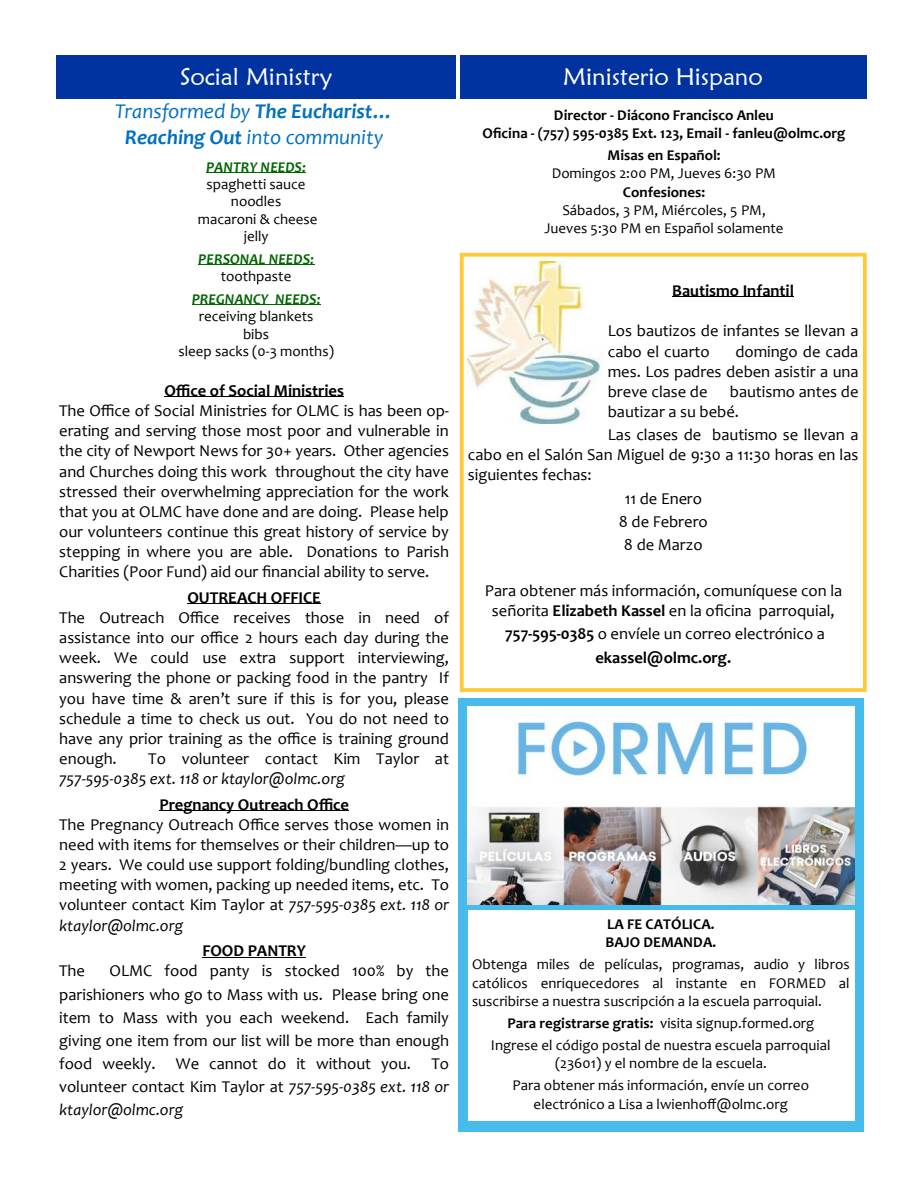
<style>
.page{position:relative;width:918px;height:1188px;background:#fff}
.page>*{position:absolute;margin:0;border:0;box-sizing:border-box;transform-origin:0 0}
.t1{font:24px "Maiandra GD";color:#fff}
.t2{font:italic 21.15px "Candara";color:#0070c0}
.t3{font:italic 21px "Candara";color:#0070c0}
.t4{font:16.65px "Candara";letter-spacing:-.005em;color:#000}
.t5{font:16.5px/20.1px "Candara";color:#000;text-align:justify}
.t6{font:italic 16.5px/20px "Candara";color:#000}
.t7{font:700 16.5px "Candara";color:#000}
.t8{font:15px/18.3px "Candara";color:#000;text-align:justify}
.t9{font:700 15px "Candara";color:#000}
.t10{font:italic 700 15px "Candara";color:#060}
.s1{font-weight:700}
.s2{font-style:normal}
.s3{font-style:italic}
</style>
<div class="page">
<div style="left:56px;top:55px;width:400px;height:43px;background:#0033a0"></div>
<hr style="left:206px;top:172px;width:100px;height:1px;background:#060">
<hr style="left:198px;top:265px;width:116px;height:1px;background:#060">
<hr style="left:192px;top:305px;width:129px;height:1px;background:#060">
<div style="left:460px;top:55px;width:406px;height:43px;background:#0033a0"></div>
<div style="left:460px;top:253px;width:407px;height:439px;border:4px solid #fec936"></div>
<hr style="left:672px;top:297px;width:122px;height:1px;background:#000">
<img style="left:467px;top:261px;width:137px;height:162px">
<div style="left:458px;top:698px;width:406px;height:434px;background:#47bbeb"></div>
<img style="left:468px;top:707px;width:386px;height:197px">
<div style="left:468px;top:911px;width:386px;height:210px;background:#fff"></div>
<hr style="left:164px;top:397px;width:180px;height:1px;background:#000">
<hr style="left:187px;top:604px;width:134px;height:1px;background:#000">
<hr style="left:159px;top:811px;width:190px;height:1px;background:#000">
<hr style="left:202px;top:957px;width:104px;height:1px;background:#000">
<p class="t1" style="left:180px;top:62px;width:154px">Social Ministry</p>
<p class="t2" style="left:115px;top:103px;width:280px">Transformed by <span class="s1">The Eucharist…</span></p>
<p class="t3" style="left:125px;top:129px;width:260px"><span class="s1">Reaching Out</span> into community</p>
<p class="t10" style="left:206px;top:161px;width:101px">PANTRY NEEDS:</p>
<p class="t8" style="left:206px;top:177px;width:101px">spaghetti sauce</p>
<p class="t8" style="left:231px;top:194px;width:52px">noodles</p>
<p class="t8" style="left:198px;top:211px;width:121px">macaroni &amp; cheese</p>
<p class="t8" style="left:244px;top:229px;width:26px">jelly</p>
<p class="t10" style="left:198px;top:253px;width:117px">PERSONAL NEEDS:</p>
<p class="t8" style="left:221px;top:269px;width:72px">toothpaste</p>
<p class="t10" style="left:192px;top:293px;width:130px">PREGNANCY NEEDS:</p>
<p class="t8" style="left:199px;top:309px;width:116px">receiving blankets</p>
<p class="t8" style="left:243px;top:326px;width:28px">bibs</p>
<p class="t8" style="left:178px;top:343px;width:157px">sleep sacks (0-3 months)</p>
<p class="t7" style="left:164px;top:384px;width:181px">Office of Social Ministries</p>
<p class="t5" style="left:59px;top:402px;width:391px">The Office of Social Ministries for OLMC is has been op&shy;erating and serving those most poor and vulnerable in the city of Newport News for 30+ years. Other agencies and Churches doing this work throughout the city have stressed their overwhelming appreciation for the work that you at OLMC have done and are doing. Please help our volunteers continue this great history of service by stepping in where you are able. Donations to Parish Charities (Poor Fund) aid our financial ability to serve.</p>
<p class="t7" style="left:187px;top:591px;width:135px">OUTREACH OFFICE</p>
<p class="t4" style="left:59px;top:611px;width:391px">The Outreach Office receives those in need of</p>
<p class="t5" style="left:59px;top:629px;width:391px">assistance into our office 2 hours each day during the week. We could use extra support interviewing, answering the phone or packing food in the pantry If you have time &amp; aren’t sure if this is for you, please schedule a time to check us out. You do not need to have any prior training as the office is training ground enough.</p>
<p class="t6" style="left:59px;top:750px;width:391px;text-indent:89px"><span class="s2">To volunteer contact Kim Taylor at<br></span>757-595-0385 ext. 118 or ktaylor@olmc.org</p>
<p class="t7" style="left:160px;top:798px;width:191px">Pregnancy Outreach Office</p>
<p class="t5" style="left:59px;top:816px;width:391px">The Pregnancy Outreach Office serves those women in need with items for themselves or their children—up to 2 years. We could use support folding/bundling clothes,</p>
<p class="t4" style="left:59px;top:878px;width:391px">meeting with women, packing up needed items, etc. To</p>
<p class="t6" style="left:59px;top:897px;width:391px"><span class="s2">volunteer contact Kim Taylor at</span> 757-595-0385 ext. 118 or ktaylor@olmc.org</p>
<p class="t7" style="left:202px;top:944px;width:105px">FOOD PANTRY</p>
<p class="t5" style="left:59px;top:963px;width:27px">The</p>
<p class="t5" style="left:59px;top:961px;width:391px;line-height:23.1px;text-indent:50px">OLMC food panty is stocked 100% by the parishioners who go to Mass with us. Please bring one item to Mass with you each weekend. Each family giving one item from our list will be more than enough food weekly. We cannot do it without you. To volunteer contact Kim Taylor at <span class="s3">757-595-0385 ext. 118 or ktaylor@olmc.org</span></p>
<p class="t1" style="left:563px;top:62px;width:201px">Ministerio Hispano</p>
<p class="t9" style="left:554px;top:109px;width:221px">Director - Diácono Francisco Anleu</p>
<p class="t9" style="left:482px;top:127px;width:365px">Oficina - (757) 595-0385 Ext. 123, Email - fanleu@olmc.org</p>
<p class="t9" style="left:608px;top:149px;width:115px">Misas en Español:</p>
<p class="t8" style="left:552px;top:166px;width:226px">Domingos 2:00 PM, Jueves 6:30 PM</p>
<p class="t9" style="left:623px;top:186px;width:84px">Confesiones:</p>
<p class="t8" style="left:562px;top:202px;width:205px">Sábados, 3 PM, Miércoles, 5 PM,</p>
<p class="t8" style="left:544px;top:221px;width:241px">Jueves 5:30 PM en Español solamente</p>
<p class="t7" style="left:672px;top:284px;width:123px">Bautismo Infantil</p>
<p class="t5" style="left:608px;top:323px;width:252px">Los bautizos de infantes se llevan a cabo el cuarto</p>
<p class="t5" style="left:735px;top:343px;width:125px">domingo de cada</p>
<p class="t4" style="left:608px;top:365px;width:252px">mes. Los padres deben asistir a una</p>
<p class="t5" style="left:608px;top:383px;width:101px">breve clase de</p>
<p class="t5" style="left:608px;top:383px;width:252px;text-indent:122px">bautismo antes de bautizar a su bebé.</p>
<p class="t5" style="left:468px;top:426px;width:392px;text-indent:140px">Las clases de bautismo se llevan a cabo en el Salón San Miguel de 9:30 a 11:30 horas en las siguientes fechas:</p>
<p class="t5" style="left:625px;top:490px;width:79px">11 de Enero</p>
<p class="t5" style="left:619px;top:513px;width:91px">8 de Febrero</p>
<p class="t5" style="left:624px;top:536px;width:80px">8 de Marzo</p>
<p class="t5" style="left:485px;top:582px;width:359px;text-align:center">Para obtener más información, comuníquese con la señorita <span class="s1">Elizabeth Kassel</span> en la oficina parroquial,</p>
<p class="t5" style="left:505px;top:626px;width:321px"><span class="s1">757-595-0385</span> o envíele un correo electrónico a</p>
<p class="t7" style="left:595px;top:651px;width:137px">ekassel@olmc.org.</p>
<p class="t9" style="left:607px;top:918px;width:109px">LA FE CATÓLICA.</p>
<p class="t9" style="left:605px;top:937px;width:112px">BAJO DEMANDA.</p>
<p class="t8" style="left:472px;top:957px;width:379px">Obtenga miles de películas, programas, audio y libros católicos enriquecedores al instante en FORMED al suscribirse a nuestra suscripción a la escuela parroquial.</p>
<p class="t8" style="left:508px;top:1015px;width:308px"><span class="s1">Para registrarse gratis:</span> visita signup.formed.org</p>
<p class="t8" style="left:491px;top:1037px;width:341px;text-align:center">Ingrese el código postal de nuestra escuela parroquial (23601) y el nombre de la escuela.</p>
<p class="t8" style="left:513px;top:1078px;width:298px">Para obtener más información, envíe un correo</p>
<p class="t8" style="left:534px;top:1096px;width:256px">electrónico a Lisa a lwienhoff@olmc.org</p>
</div>
